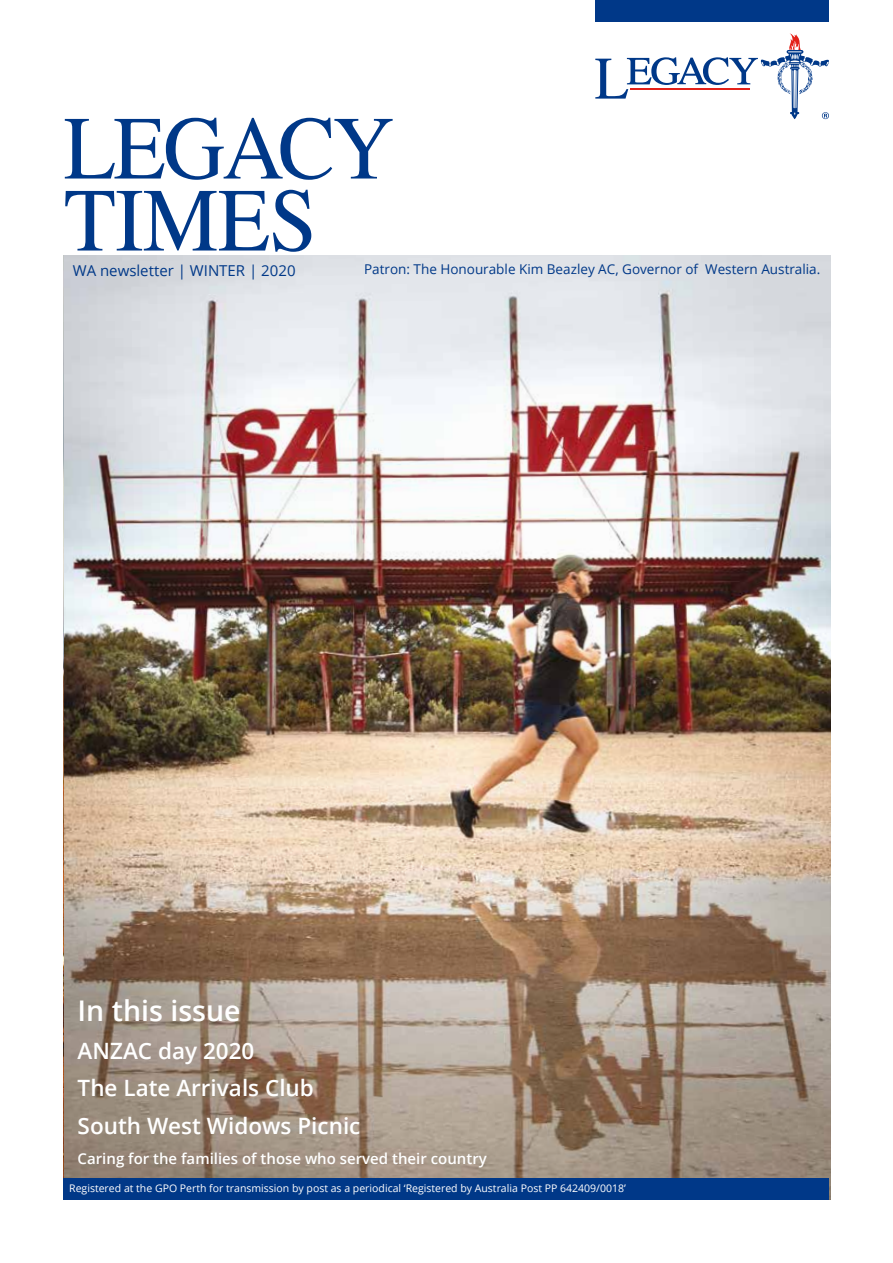
<style>
.page{position:relative;width:893px;height:1263px;background:#fff}
.page>*{position:absolute;margin:0;border:0;box-sizing:border-box;transform-origin:0 0}
.t1{font:600 28.5px "Open Sans";color:#fff}
.t2{font:600 22.5px/37.5px "Open Sans";color:#fff}
.t3{font:600 15px "Open Sans";color:#fff}
.t4{font:15px "Open Sans";color:#003888}
.t5{font:13.5px "Open Sans";color:#003888}
.t6{font:10.5px "Open Sans";color:#fff}
</style>
<div class="page">
<img style="left:65px;top:255px;width:765px;height:944px">
<svg style="left:595px;top:33px;width:234px;height:86px"></svg>
<svg style="left:65px;top:190px;width:246px;height:62px"></svg>
<svg style="left:65px;top:118px;width:328px;height:62px"></svg>
<div style="left:64px;top:1178px;width:765px;height:21px;background:#003888"></div>
<div style="left:595px;top:0;width:234px;height:21px;background:#003888"></div>
<h3 class="t4" style="left:73px;top:260px;width:224px">WA newsletter | WINTER | 2020</h3>
<p class="t5" style="left:364px;top:260px;width:458px">Patron: The Honourable Kim Beazley AC, Governor of Western Australia.</p>
<h1 class="t1" style="left:78px;top:991px;width:164px">In this issue</h1>
<h2 class="t2" style="left:78px;top:1031px;width:284px">ANZAC day 2020<br>The Late Arrivals Club<br>South West Widows Picnic</h2>
<h3 class="t3" style="left:78px;top:1148px;width:411px">Caring for the families of those who served their country</h3>
<p class="t6" style="left:69px;top:1181px;width:558px">Registered at the GPO Perth for transmission by post as a periodical ‘Registered by Australia Post PP 642409/0018’</p>
</div>
